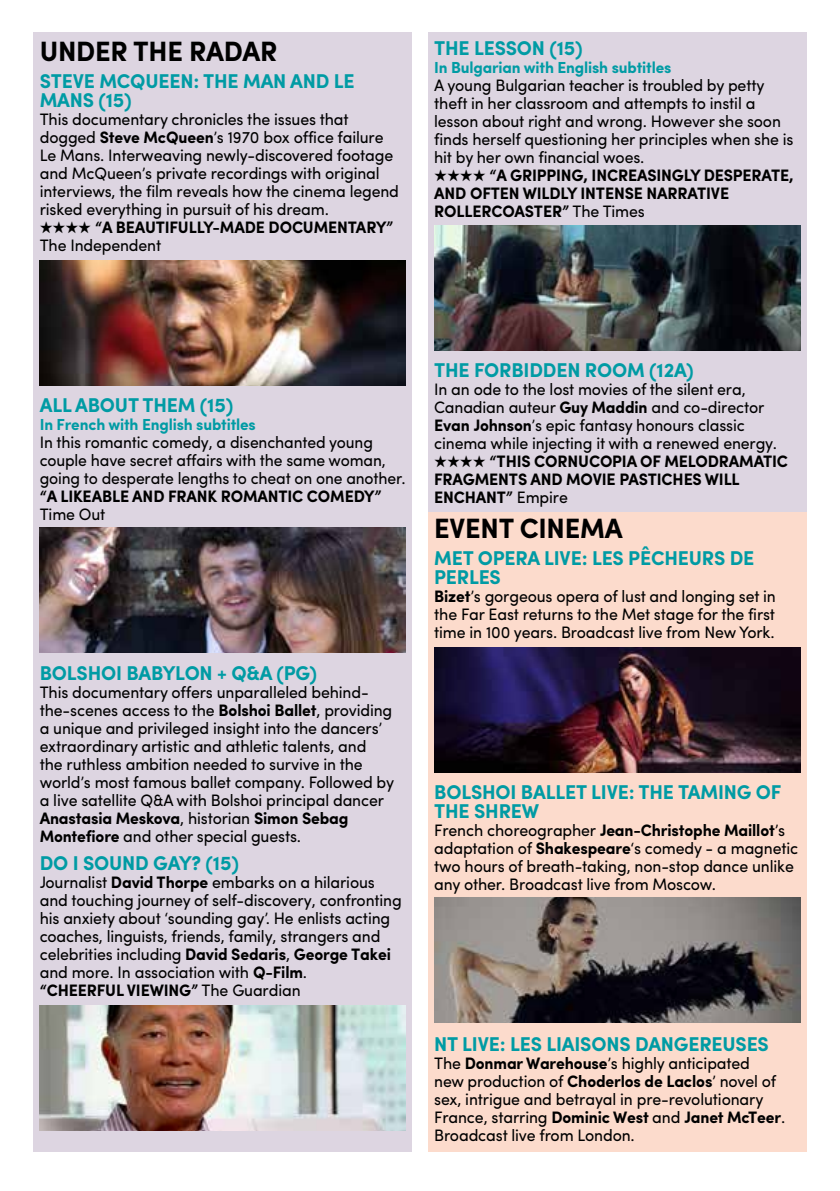
<style>
.page{position:relative;width:840px;height:1191px;background:#fff}
.page>*{position:absolute;margin:0;border:0;box-sizing:border-box;transform-origin:0 0}
.t1{font:700 28px "Sofia Pro";letter-spacing:-.01em;color:#000}
.t2{font:700 20px/19px "Sofia Pro";letter-spacing:-.01em;color:#009ba4}
.t3{font:16.6px/18px "Sofia Pro";letter-spacing:-.01em;color:#000;scale:.96 1}
.t4{font:700 16.6px/18px "Sofia Pro";letter-spacing:-.01em;color:#000;scale:.96 1}
.t5{font:16.6px/18px "Sofia Pro";letter-spacing:-.01em;color:#000;scale:.95 1}
.t6{font:700 16px "Sofia Pro";letter-spacing:-.01em;color:#009ba4}
.s1{font-weight:700}
.s2{font-weight:400}
</style>
<div class="page">
<div style="left:428px;top:32px;width:377px;height:1119px;background:#fcdbcc"></div>
<div style="left:428px;top:32px;width:377px;height:479px;background:#ddd5e1"></div>
<div style="left:34px;top:32px;width:377px;height:1119px;background:#ddd5e1"></div>
<img style="left:40px;top:261px;width:365px;height:125px">
<img style="left:40px;top:528px;width:365px;height:124px">
<img style="left:40px;top:1006px;width:365px;height:124px">
<img style="left:434px;top:225px;width:365px;height:125px">
<img style="left:434px;top:647px;width:365px;height:125px">
<img style="left:434px;top:897px;width:365px;height:125px">
<h1 class="t1" style="left:40px;top:30px;width:239px">UNDER THE RADAR</h1>
<p class="t2" style="left:40px;top:70px;width:316px">STEVE MCQUEEN: THE MAN AND LE<br>MANS (15)</p>
<p class="t3" style="left:40px;top:109px;width:375px">This documentary chronicles the issues that dogged <span class="s1">Steve McQueen</span>’s 1970 box office failure Le Mans. Interweaving newly-discovered footage and McQueen’s private recordings with original interviews, the film reveals how the cinema legend risked everything in pursuit of his dream.</p>
<p class="t4" style="left:40px;top:217px;width:369px">★★★★ “A BEAUTIFULLY-MADE DOCUMENTARY”<br><span class="s2">The Independent</span></p>
<p class="t2" style="left:434px;top:37px;width:150px">THE LESSON (15)</p>
<p class="t6" style="left:434px;top:55px;width:238px">In Bulgarian with English subtitles</p>
<p class="t3" style="left:434px;top:75px;width:375px">A young Bulgarian teacher is troubled by petty theft in her classroom and attempts to instil a lesson about right and wrong. However she soon finds herself questioning her principles when she is hit by her own financial woes.</p>
<p class="t4" style="left:434px;top:165px;width:376px">★★★★ “A GRIPPING, INCREASINGLY DESPERATE,<br>AND OFTEN WILDLY INTENSE NARRATIVE<br>ROLLERCOASTER” <span class="s2">The Times</span></p>
<p class="t2" style="left:40px;top:394px;width:195px">ALL ABOUT THEM (15)</p>
<p class="t6" style="left:40px;top:412px;width:217px">In French with English subtitles</p>
<p class="t5" style="left:40px;top:432px;width:386px">In this romantic comedy, a disenchanted young couple have secret affairs with the same woman, going to desperate lengths to cheat on one another.</p>
<p class="t4" style="left:40px;top:486px;width:357px">“A LIKEABLE AND FRANK ROMANTIC COMEDY”</p>
<p class="t3" style="left:40px;top:504px;width:70px">Time Out</p>
<p class="t2" style="left:40px;top:662px;width:278px">BOLSHOI BABYLON + Q&amp;A (PG)</p>
<p class="t3" style="left:40px;top:682px;width:371px">This documentary offers unparalleled behind&shy;the-scenes access to the <span class="s1">Bolshoi Ballet</span>, providing a unique and privileged insight into the dancers’ extraordinary artistic and athletic talents, and<br>the ruthless ambition needed to survive in the world’s most famous ballet company. Followed by a live satellite Q&amp;A with Bolshoi principal dancer <span class="s1">Anastasia Meskova</span>, historian <span class="s1">Simon Sebag Montefiore</span> and other special guests.</p>
<p class="t2" style="left:40px;top:852px;width:200px">DO I SOUND GAY? (15)</p>
<p class="t3" style="left:40px;top:872px;width:378px">Journalist <span class="s1">David Thorpe</span> embarks on a hilarious and touching journey of self-discovery, confronting his anxiety about ‘sounding gay’. He enlists acting coaches, linguists, friends, family, strangers and celebrities including <span class="s1">David Sedaris</span>, <span class="s1">George Takei </span>and more. In association with <span class="s1">Q-Film</span>.<br><span class="s1">“CHEERFUL VIEWING”</span> The Guardian</p>
<p class="t2" style="left:434px;top:359px;width:261px">THE FORBIDDEN ROOM (12A)</p>
<p class="t3" style="left:434px;top:379px;width:358px">In an ode to the lost movies of the silent era, Canadian auteur <span class="s1">Guy Maddin</span> and co-director <span class="s1">Evan Johnson</span>’s epic fantasy honours classic cinema while injecting it with a renewed energy.</p>
<p class="t4" style="left:434px;top:451px;width:370px">★★★★ “THIS CORNUCOPIA OF MELODRAMATIC<br>FRAGMENTS AND MOVIE PASTICHES WILL<br>ENCHANT” <span class="s2">Empire</span></p>
<h1 class="t1" style="left:434px;top:507px;width:190px">EVENT CINEMA</h1>
<p class="t2" style="left:434px;top:547px;width:321px">MET OPERA LIVE: LES PÊCHEURS DE<br>PERLES</p>
<p class="t3" style="left:434px;top:586px;width:357px;text-align:justify"><span class="s1">Bizet</span>’s gorgeous opera of lust and longing set in the Far East returns to the Met stage for the first time in 100 years. Broadcast live from New York.</p>
<p class="t2" style="left:434px;top:781px;width:348px">BOLSHOI BALLET LIVE: THE TAMING OF<br>THE SHREW</p>
<p class="t3" style="left:434px;top:820px;width:380px">French choreographer <span class="s1">Jean-Christophe Maillot</span>’s adaptation of <span class="s1">Shakespeare</span>‘s comedy - a magnetic two hours of breath-taking, non-stop dance unlike any other. Broadcast live from Moscow.</p>
<p class="t2" style="left:434px;top:1032px;width:336px">NT LIVE: LES LIAISONS DANGEREUSES</p>
<p class="t3" style="left:434px;top:1052px;width:367px">The <span class="s1">Donmar Warehouse</span>’s highly anticipated<br>new production of <span class="s1">Choderlos de Laclos</span>’ novel of sex, intrigue and betrayal in pre-revolutionary France, starring <span class="s1">Dominic West</span> and <span class="s1">Janet McTeer</span>.<br>Broadcast live from London.</p>
</div>
